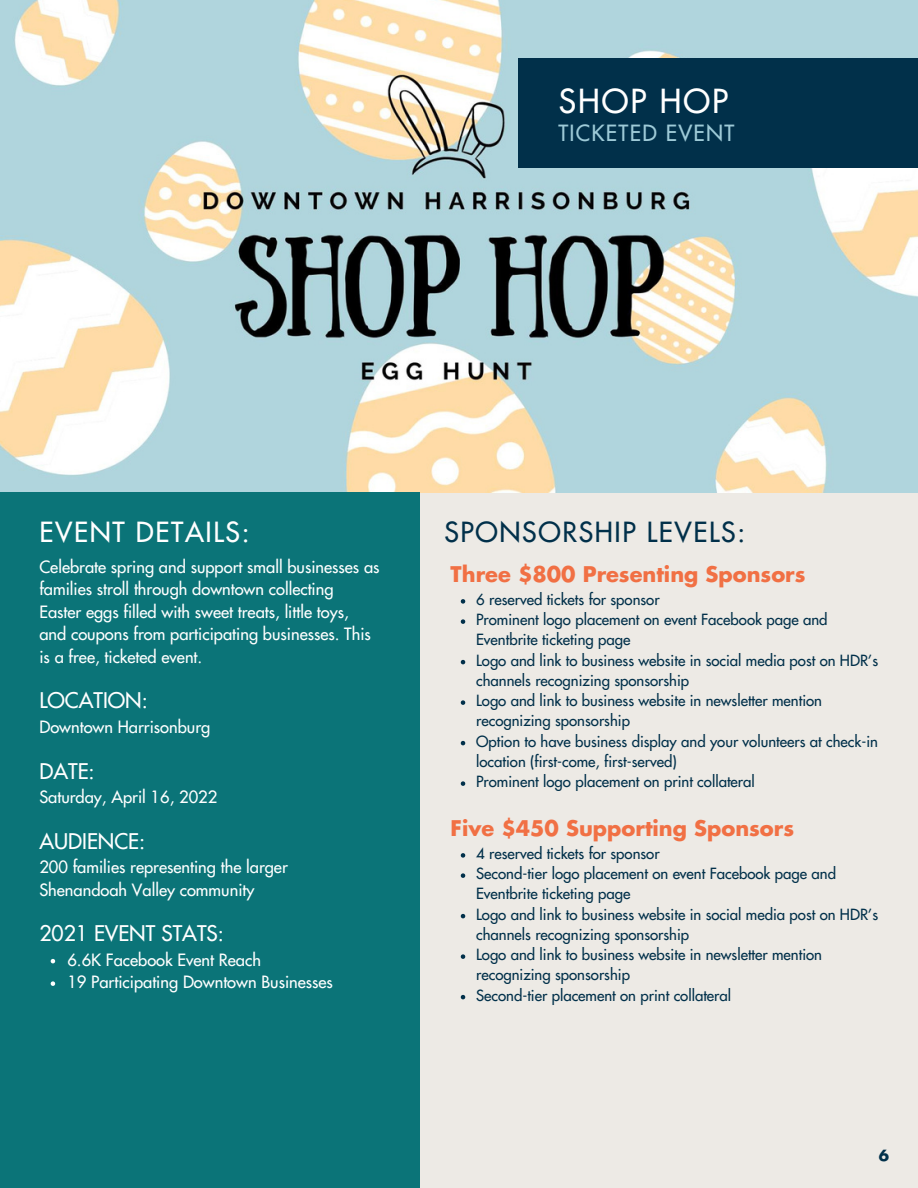
<style>
.page{position:relative;width:918px;height:1188px;background:#edeae5}
.page>*{position:absolute;margin:0;border:0;box-sizing:border-box;transform-origin:0 0}
.t1{font:500 32.25px "Futura Std";letter-spacing:.06em;color:#fff}
.t2{font:500 27px "Futura Std";letter-spacing:.06em;color:#01304a}
.t3{font:500 27px "Futura Std";letter-spacing:.06em;color:#fff}
.t4{font:500 21.75px "Futura Std";letter-spacing:.06em;color:#9ecad7}
.t5{font:700 21px "Futura Std";color:#f17044}
.t6{font:500 21px "Futura Std";color:#fff}
.t7{font:500 16.5px/22.5px "Futura Std";color:#fff}
.t8{font:500 15px/20.2px "Futura Std";color:#01304a}
.t9{font:700 15px "Futura Std";color:#01304a}
</style>
<div class="page">
<img style="left:0;top:0;width:918px;height:493px">
<div style="left:518px;top:59px;width:400px;height:109px;background:#01304a"></div>
<div style="left:0;top:492px;width:420px;height:696px;background:#0b7478"></div>
<svg style="left:51px;top:959px;width:4px;height:4px"></svg>
<svg style="left:51px;top:981px;width:4px;height:5px"></svg>
<svg style="left:461px;top:599px;width:4px;height:5px"></svg>
<svg style="left:461px;top:619px;width:4px;height:5px"></svg>
<svg style="left:461px;top:660px;width:4px;height:4px"></svg>
<svg style="left:461px;top:700px;width:4px;height:5px"></svg>
<svg style="left:461px;top:741px;width:4px;height:4px"></svg>
<svg style="left:461px;top:781px;width:4px;height:5px"></svg>
<svg style="left:461px;top:853px;width:4px;height:5px"></svg>
<svg style="left:461px;top:873px;width:4px;height:5px"></svg>
<svg style="left:461px;top:914px;width:4px;height:4px"></svg>
<svg style="left:461px;top:954px;width:4px;height:5px"></svg>
<svg style="left:461px;top:995px;width:4px;height:4px"></svg>
<h1 class="t1" style="left:559px;top:87px;width:171px">SHOP HOP</h1>
<h3 class="t4" style="left:558px;top:123px;width:178px">TICKETED EVENT</h3>
<h2 class="t3" style="left:39px;top:520px;width:212px">EVENT DETAILS:</h2>
<p class="t7" style="left:39px;top:556px;width:342px">Celebrate spring and support small businesses as families stroll through downtown collecting Easter eggs filled with sweet treats, little toys, and coupons from participating businesses. This is a free, ticketed event.</p>
<h3 class="t6" style="left:39px;top:691px;width:110px">LOCATION:</h3>
<p class="t7" style="left:39px;top:717px;width:172px">Downtown Harrisonburg</p>
<h3 class="t6" style="left:39px;top:761px;width:57px">DATE:</h3>
<p class="t7" style="left:39px;top:787px;width:179px">Saturday, April 16, 2022</p>
<h3 class="t6" style="left:39px;top:831px;width:107px">AUDIENCE:</h3>
<p class="t7" style="left:39px;top:857px;width:250px">200 families representing the larger<br>Shenandoah Valley community</p>
<h3 class="t6" style="left:39px;top:924px;width:186px">2021 EVENT STATS:</h3>
<p class="t7" style="left:67px;top:949px;width:267px">6.6K Facebook Event Reach<br>19 Participating Downtown Businesses</p>
<h2 class="t2" style="left:444px;top:520px;width:302px">SPONSORSHIP LEVELS:</h2>
<h3 class="t5" style="left:451px;top:565px;width:356px">Three $800 Presenting Sponsors</h3>
<p class="t8" style="left:476px;top:590px;width:403px">6 reserved tickets for sponsor<br>Prominent logo placement on event Facebook page and Eventbrite ticketing page<br>Logo and link to business website in social media post on HDR’s channels recognizing sponsorship<br>Logo and link to business website in newsletter mention recognizing sponsorship<br>Option to have business display and your volunteers at check-in location (first-come, first-served)<br>Prominent logo placement on print collateral</p>
<h3 class="t5" style="left:451px;top:819px;width:345px">Five $450 Supporting Sponsors</h3>
<p class="t8" style="left:476px;top:844px;width:403px">4 reserved tickets for sponsor<br>Second-tier logo placement on event Facebook page and Eventbrite ticketing page<br>Logo and link to business website in social media post on HDR’s channels recognizing sponsorship<br>Logo and link to business website in newsletter mention recognizing sponsorship<br>Second-tier placement on print collateral</p>
<p class="t9" style="left:879px;top:1148px;width:12px">6</p>
</div>
